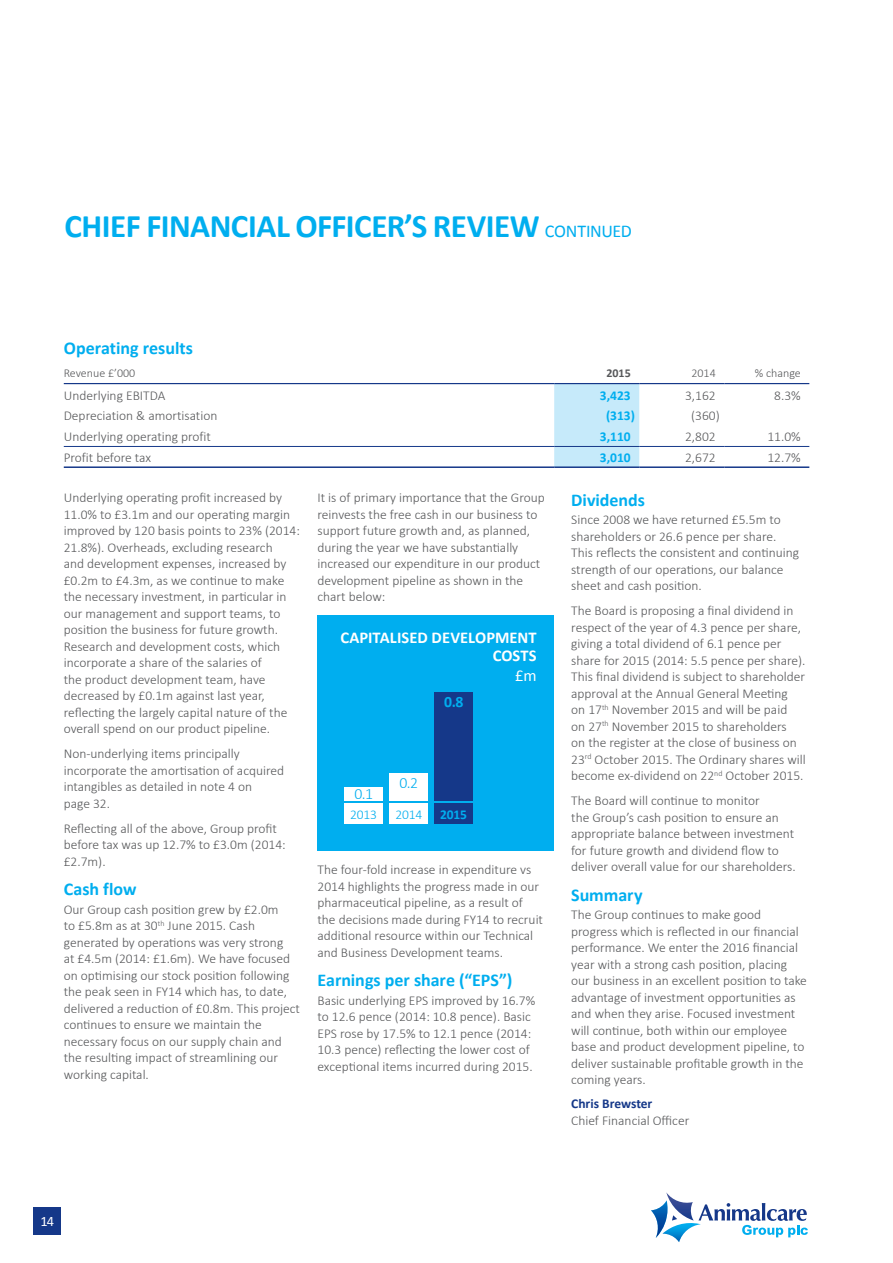
<style>
.page{position:relative;width:893px;height:1263px;background:#fff}
.page>*{position:absolute;margin:0;border:0;box-sizing:border-box;transform-origin:0 0}
.t1{font:700 33px "Calibri";letter-spacing:-.015em;color:#00aeef}
.t2{font:700 18px "Calibri";color:#00aeef}
.t3{font:700 16.5px/18px "Calibri";color:#fff;text-align:right}
.t4{font:16.5px "Calibri";color:#fff}
.t5{font:300 15.75px "Calibri";color:#00aeef}
.t6{font:700 15.75px "Calibri";color:#00aeef}
.t7{font:14.4px "Calibri";color:#fff}
.t8{font:300 13.5px/16.5px "Calibri";color:#57585a}
.t9{font:700 13.5px "Calibri";color:#00aeef}
.t10{font:700 13.5px "Calibri";color:#153889}
.t11{font:300 13.5px "Calibri";letter-spacing:-.015em;color:#00aeef}
.t12{font:300 12px "Calibri";color:#57585a}
.t13{font:700 12px "Calibri";color:#57585a}
.s1{font-weight:400;font-size:18px}
</style>
<div class="page">
<div style="left:317px;top:615px;width:237px;height:236px;background:#00aeef"></div>
<div style="left:344px;top:787px;width:39px;height:14px;background:#fff"></div>
<div style="left:344px;top:804px;width:39px;height:20px;background:#fff"></div>
<div style="left:389px;top:804px;width:39px;height:20px;background:#fff"></div>
<div style="left:389px;top:774px;width:39px;height:27px;background:#fff"></div>
<div style="left:434px;top:804px;width:39px;height:20px;background:#153889"></div>
<div style="left:434px;top:692px;width:39px;height:109px;background:#153889"></div>
<div style="left:554px;top:384px;width:85px;height:82px;background:#c6eafa"></div>
<hr style="left:64px;top:383px;width:490px;height:1px;background:#153889">
<hr style="left:639px;top:383px;width:85px;height:1px;background:#153889">
<hr style="left:724px;top:383px;width:85px;height:1px;background:#153889">
<hr style="left:554px;top:383px;width:85px;height:1px;background:#153889">
<hr style="left:64px;top:466px;width:490px;height:2px;background:#153889">
<hr style="left:554px;top:466px;width:85px;height:2px;background:#153889">
<hr style="left:639px;top:466px;width:85px;height:2px;background:#153889">
<hr style="left:724px;top:466px;width:85px;height:2px;background:#153889">
<hr style="left:64px;top:446px;width:490px;height:1px;background:#153889">
<hr style="left:554px;top:446px;width:85px;height:1px;background:#153889">
<hr style="left:639px;top:446px;width:85px;height:1px;background:#153889">
<hr style="left:724px;top:446px;width:85px;height:1px;background:#153889">
<svg style="left:651px;top:1192px;width:157px;height:50px"></svg>
<div style="left:34px;top:1208px;width:27px;height:27px;background:#153889"></div>
<h1 class="t1" style="left:64px;top:205px;width:491px">CHIEF FINANCIAL OFFICER’S REVIEW <span class="s1">CONTINUED</span></h1>
<h2 class="t2" style="left:64px;top:336px;width:131px">Operating results</h2>
<p class="t12" style="left:64px;top:366px;width:73px">Revenue £’000</p>
<p class="t13" style="left:606px;top:366px;width:26px">2015</p>
<p class="t12" style="left:691px;top:366px;width:26px">2014</p>
<p class="t12" style="left:755px;top:366px;width:47px">% change</p>
<p class="t8" style="left:64px;top:387px;width:103px">Underlying EBITDA</p>
<p class="t9" style="left:600px;top:386px;width:32px">3,423</p>
<p class="t8" style="left:685px;top:387px;width:32px">3,162</p>
<p class="t8" style="left:774px;top:387px;width:28px">8.3%</p>
<p class="t8" style="left:64px;top:407px;width:155px">Depreciation &amp; amortisation</p>
<p class="t9" style="left:606px;top:407px;width:30px">(313)</p>
<p class="t8" style="left:691px;top:407px;width:30px">(360)</p>
<p class="t8" style="left:64px;top:428px;width:149px">Underlying operating profit</p>
<p class="t9" style="left:600px;top:428px;width:32px">3,110</p>
<p class="t8" style="left:685px;top:428px;width:32px">2,802</p>
<p class="t8" style="left:767px;top:428px;width:35px">11.0%</p>
<p class="t8" style="left:64px;top:449px;width:89px">Profit before tax</p>
<p class="t9" style="left:600px;top:449px;width:32px">3,010</p>
<p class="t8" style="left:685px;top:449px;width:32px">2,672</p>
<p class="t8" style="left:767px;top:449px;width:35px">12.7%</p>
<p class="t8" style="left:64px;top:489px;width:238px">Underlying operating profit increased by 11.0% to £3.1m and our operating margin improved by 120 basis points to 23% (2014:<br>21.8%). Overheads, excluding research<br>and development expenses, increased by £0.2m to £4.3m, as we continue to make the necessary investment, in particular in our management and support teams, to position the business for future growth.<br>Research and development costs, which incorporate a share of the salaries of<br>the product development team, have decreased by £0.1m against last year, reflecting the largely capital nature of the overall spend on our product pipeline.</p>
<p class="t8" style="left:64px;top:745px;width:222px">Non-underlying items principally incorporate the amortisation of acquired intangibles as detailed in note 4 on<br>page 32.</p>
<p class="t8" style="left:64px;top:820px;width:223px">Reflecting all of the above, Group profit before tax was up 12.7% to £3.0m (2014: £2.7m).</p>
<h2 class="t2" style="left:64px;top:878px;width:74px">Cash flow</h2>
<p class="t8" style="left:64px;top:901px;width:238px">Our Group cash position grew by £2.0m<br>to £5.8m as at 30<sup>th</sup> June 2015. Cash generated by operations was very strong<br>at £4.5m (2014: £1.6m). We have focused on optimising our stock position following the peak seen in FY14 which has, to date, delivered a reduction of £0.8m. This project continues to ensure we maintain the necessary focus on our supply chain and the resulting impact of streamlining our working capital.</p>
<p class="t8" style="left:317px;top:489px;width:229px">It is of primary importance that the Group reinvests the free cash in our business to support future growth and, as planned, during the year we have substantially increased our expenditure in our product development pipeline as shown in the chart below:</p>
<p class="t3" style="left:340px;top:628px;width:58px">CAPITALISED</p>
<p class="t3" style="left:432px;top:628px;width:80px">DEVELOPMENT<br>COSTS</p>
<p class="t4" style="left:515px;top:665px;width:23px">£M</p>
<p class="t6" style="left:444px;top:692px;width:21px">0.8</p>
<p class="t5" style="left:354px;top:784px;width:20px">0.1</p>
<p class="t11" style="left:350px;top:806px;width:28px">2013</p>
<p class="t5" style="left:399px;top:773px;width:20px">0.2</p>
<p class="t11" style="left:395px;top:806px;width:28px">2014</p>
<p class="t9" style="left:440px;top:805px;width:28px">2015</p>
<p class="t8" style="left:317px;top:861px;width:227px">The four-fold increase in expenditure vs 2014 highlights the progress made in our pharmaceutical pipeline, as a result of the decisions made during FY14 to recruit additional resource within our Technical and Business Development teams.</p>
<h2 class="t2" style="left:317px;top:968px;width:196px">Earnings per share (“EPS”)</h2>
<p class="t8" style="left:317px;top:992px;width:219px">Basic underlying EPS improved by 16.7% to 12.6 pence (2014: 10.8 pence). Basic EPS rose by 17.5% to 12.1 pence (2014:<br>10.3 pence) reflecting the lower cost of exceptional items incurred during 2015.</p>
<h2 class="t2" style="left:571px;top:488px;width:75px">Dividends</h2>
<p class="t8" style="left:571px;top:511px;width:229px">Since 2008 we have returned £5.5m to shareholders or 26.6 pence per share.<br>This reflects the consistent and continuing strength of our operations, our balance sheet and cash position.</p>
<p class="t8" style="left:571px;top:602px;width:236px">The Board is proposing a final dividend in respect of the year of 4.3 pence per share, giving a total dividend of 6.1 pence per share for 2015 (2014: 5.5 pence per share).<br>This final dividend is subject to shareholder approval at the Annual General Meeting<br>on 17<sup>th</sup> November 2015 and will be paid<br>on 27<sup>th</sup> November 2015 to shareholders<br>on the register at the close of business on 23<sup>rd</sup> October 2015. The Ordinary shares will become ex-dividend on 22<sup>nd</sup> October 2015.</p>
<p class="t8" style="left:571px;top:792px;width:226px">The Board will continue to monitor<br>the Group’s cash position to ensure an appropriate balance between investment for future growth and dividend flow to deliver overall value for our shareholders.</p>
<h2 class="t2" style="left:571px;top:883px;width:73px">Summary</h2>
<p class="t8" style="left:571px;top:906px;width:237px">The Group continues to make good progress which is reflected in our financial performance. We enter the 2016 financial year with a strong cash position, placing our business in an excellent position to take advantage of investment opportunities as and when they arise. Focused investment will continue, both within our employee base and product development pipeline, to deliver sustainable profitable growth in the coming years.</p>
<p class="t10" style="left:571px;top:1095px;width:83px">Chris Brewster</p>
<p class="t8" style="left:571px;top:1112px;width:120px">Chief Financial Officer</p>
<p class="t7" style="left:41px;top:1212px;width:15px">14</p>
</div>
